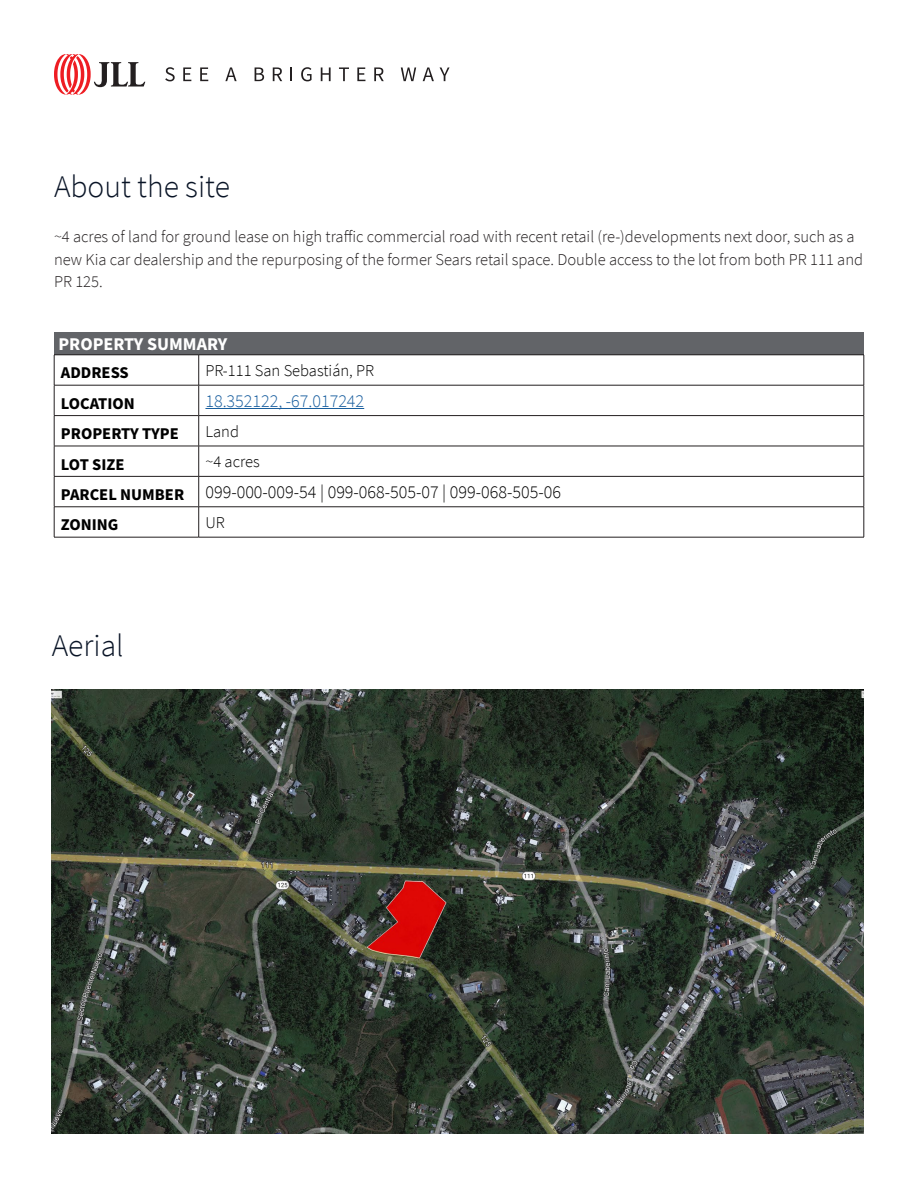
<style>
.page{position:relative;width:918px;height:1188px;background:#fff}
.page>*{position:absolute;margin:0;border:0;box-sizing:border-box;transform-origin:0 0}
.t1{font:300 31.5px "Source Sans Pro";color:#091426}
.TABLE_Body_CoreBlack{font:300 18px "Source Sans Pro";color:#000}
.t2{font:300 18px "Source Sans Pro";color:#175d9e}
.TABLE_Subhead_CoreBl{font:700 18px "Source Sans Pro";color:#fff}
.t3{font:300 16.5px/22.5px "Source Sans Pro";color:#231f20}
.TABLE_Subhead_CoreBl-2{font:700 16.5px "Source Sans Pro";color:#000}
.TABLE_Body_CoreBlack-2{font:300 16.5px "Source Sans Pro";color:#000}
.Body_CoreBlack_10_13{font:300 16.5px "Source Sans Pro";color:#000}
</style>
<div class="page">
<div style="left:54px;top:333px;width:810px;height:22px;background:#626468"></div>
<hr style="left:54px;top:355px;width:145px;height:1px;background:#231f20">
<hr style="left:54px;top:355px;width:1px;height:30px;background:#231f20">
<hr style="left:199px;top:355px;width:665px;height:1px;background:#231f20">
<hr style="left:198px;top:355px;width:1px;height:30px;background:#231f20">
<hr style="left:864px;top:355px;width:1px;height:30px;background:#231f20">
<hr style="left:54px;top:385px;width:145px;height:1px;background:#231f20">
<hr style="left:54px;top:385px;width:1px;height:30px;background:#231f20">
<hr style="left:199px;top:385px;width:665px;height:1px;background:#231f20">
<hr style="left:198px;top:385px;width:1px;height:30px;background:#231f20">
<hr style="left:864px;top:385px;width:1px;height:30px;background:#231f20">
<hr style="left:54px;top:415px;width:145px;height:1px;background:#231f20">
<hr style="left:54px;top:416px;width:1px;height:30px;background:#231f20">
<hr style="left:199px;top:415px;width:665px;height:1px;background:#231f20">
<hr style="left:198px;top:416px;width:1px;height:30px;background:#231f20">
<hr style="left:864px;top:416px;width:1px;height:30px;background:#231f20">
<hr style="left:54px;top:446px;width:145px;height:1px;background:#231f20">
<hr style="left:54px;top:446px;width:1px;height:30px;background:#231f20">
<hr style="left:199px;top:446px;width:665px;height:1px;background:#231f20">
<hr style="left:198px;top:446px;width:1px;height:30px;background:#231f20">
<hr style="left:864px;top:446px;width:1px;height:30px;background:#231f20">
<hr style="left:54px;top:476px;width:145px;height:1px;background:#231f20">
<hr style="left:54px;top:477px;width:1px;height:30px;background:#231f20">
<hr style="left:199px;top:476px;width:665px;height:1px;background:#231f20">
<hr style="left:198px;top:477px;width:1px;height:30px;background:#231f20">
<hr style="left:864px;top:477px;width:1px;height:30px;background:#231f20">
<hr style="left:54px;top:507px;width:145px;height:1px;background:#231f20">
<hr style="left:54px;top:507px;width:1px;height:30px;background:#231f20">
<hr style="left:199px;top:507px;width:665px;height:1px;background:#231f20">
<hr style="left:198px;top:507px;width:1px;height:30px;background:#231f20">
<hr style="left:864px;top:507px;width:1px;height:30px;background:#231f20">
<hr style="left:54px;top:537px;width:145px;height:1px;background:#231f20">
<hr style="left:199px;top:537px;width:665px;height:1px;background:#231f20">
<hr style="left:205px;top:408px;width:159px;height:1px;background:#175d9e">
<svg style="left:165px;top:67px;width:10px;height:14px"></svg>
<svg style="left:183px;top:67px;width:8px;height:14px"></svg>
<svg style="left:200px;top:67px;width:8px;height:14px"></svg>
<svg style="left:225px;top:67px;width:12px;height:14px"></svg>
<svg style="left:255px;top:67px;width:9px;height:14px"></svg>
<svg style="left:273px;top:67px;width:9px;height:14px"></svg>
<svg style="left:291px;top:67px;width:1px;height:14px"></svg>
<svg style="left:301px;top:67px;width:11px;height:14px"></svg>
<svg style="left:321px;top:67px;width:10px;height:14px"></svg>
<svg style="left:339px;top:67px;width:10px;height:14px"></svg>
<svg style="left:357px;top:67px;width:8px;height:14px"></svg>
<svg style="left:374px;top:67px;width:10px;height:14px"></svg>
<svg style="left:401px;top:67px;width:15px;height:14px"></svg>
<svg style="left:423px;top:67px;width:11px;height:14px"></svg>
<svg style="left:440px;top:67px;width:10px;height:14px"></svg>
<svg style="left:54px;top:54px;width:91px;height:41px"></svg>
<img style="left:52px;top:689px;width:812px;height:445px">
<p class="t1" style="left:54px;top:167px;width:177px">About the site</p>
<p class="t3" style="left:54px;top:225px;width:811px">~4 acres of land for ground lease on high traffic commercial road with recent retail (re-)developments next door, such as a new Kia car dealership and the repurposing of the former Sears retail space. Double access to the lot from both PR 111 and<br>PR 125.</p>
<p class="TABLE_Subhead_CoreBl" style="left:59px;top:332px;width:171px">PROPERTY SUMMARY</p>
<p class="TABLE_Subhead_CoreBl-2" style="left:61px;top:362px;width:69px">ADDRESS</p>
<p class="TABLE_Body_CoreBlack-2" style="left:205px;top:361px;width:170px">PR-111 San Sebastián, PR</p>
<p class="TABLE_Subhead_CoreBl-2" style="left:61px;top:392px;width:75px">LOCATION</p>
<p class="t2" style="left:205px;top:390px;width:160px">18.352122, -67.017242</p>
<p class="TABLE_Subhead_CoreBl-2" style="left:61px;top:423px;width:119px">PROPERTY TYPE</p>
<p class="TABLE_Body_CoreBlack-2" style="left:205px;top:421px;width:35px">Land</p>
<p class="TABLE_Subhead_CoreBl-2" style="left:61px;top:453px;width:65px">LOT SIZE</p>
<p class="Body_CoreBlack_10_13" style="left:205px;top:452px;width:56px">~4 acres</p>
<p class="TABLE_Subhead_CoreBl-2" style="left:61px;top:483px;width:125px">PARCEL NUMBER</p>
<p class="TABLE_Body_CoreBlack" style="left:205px;top:481px;width:357px">099-000-009-54 | 099-068-505-07 | 099-068-505-06</p>
<p class="TABLE_Subhead_CoreBl-2" style="left:61px;top:514px;width:59px">ZONING</p>
<p class="TABLE_Body_CoreBlack-2" style="left:205px;top:513px;width:21px">UR</p>
<p class="t1" style="left:52px;top:626px;width:73px">Aerial</p>
</div>
